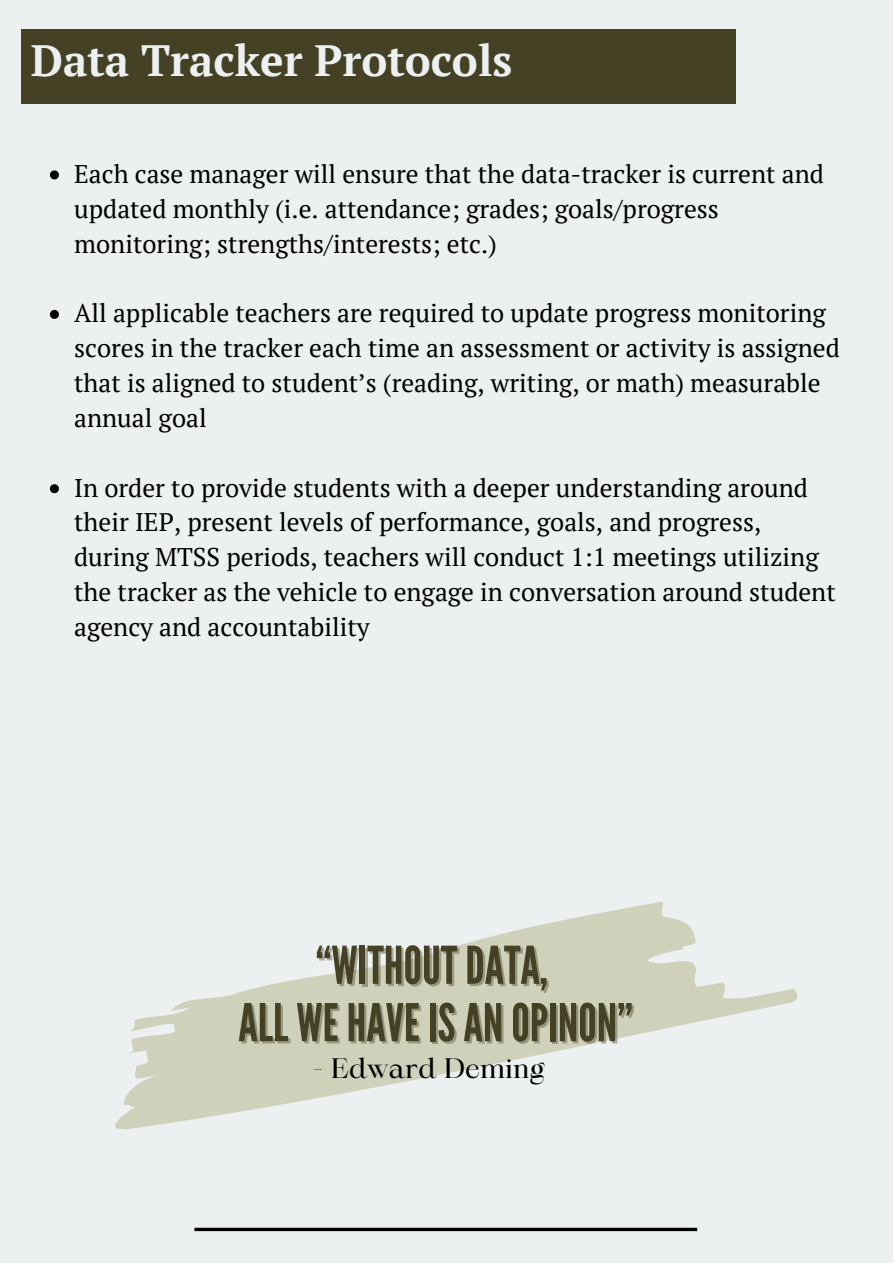
<style>
.page{position:relative;width:893px;height:1264px;background:#fff}
.page>*{position:absolute;margin:0;border:0;box-sizing:border-box;transform-origin:0 0}
.t1{font:51.9px "League Gothic";color:#444125}
.t2{font:700 43.8px "PT Serif";color:#ecf0f0}
.t3{font:27px "Maharlika";color:#000}
.t4{font:25.5px/34.8px "PT Serif";color:#000}
</style>
<div class="page">
<div style="left:0;top:0;width:892px;height:1262px;background:#ecf0f0"></div>
<div style="left:21px;top:29px;width:714px;height:75px;background:#444125"></div>
<svg style="left:50px;top:170px;width:9px;height:9px"></svg>
<svg style="left:50px;top:310px;width:9px;height:9px"></svg>
<svg style="left:50px;top:484px;width:9px;height:9px"></svg>
<svg style="left:194px;top:1227px;width:503px;height:4px;background:#2c2d2d"></svg>
<svg style="left:115px;top:902px;width:683px;height:228px"></svg>
<p class="t2" style="left:31px;top:30px;width:483px">Data Tracker Protocols</p>
<p class="t4" style="left:74px;top:156px;width:751px">Each case manager will ensure that the data-tracker is current and updated monthly (i.e. attendance; grades; goals/progress monitoring; strengths/interests; etc.)</p>
<p class="t4" style="left:74px;top:295px;width:767px">All applicable teachers are required to update progress monitoring scores in the tracker each time an assessment or activity is assigned that is aligned to student’s (reading, writing, or math) measurable annual goal</p>
<p class="t4" style="left:74px;top:469px;width:763px">In order to provide students with a deeper understanding around their IEP, present levels of performance, goals, and progress, during MTSS periods, teachers will conduct 1:1 meetings utilizing the tracker as the vehicle to engage in conversation around student agency and accountability</p>
<p class="t1" style="left:315px;top:935px;width:234px">“WITHOUTDATA,</p>
<p class="t1" style="left:238px;top:992px;width:396px">ALL WEHAVE ISANOPINON”</p>
<p class="t3" style="left:313px;top:1056px;width:234px">- Edward Deming</p>
</div>
